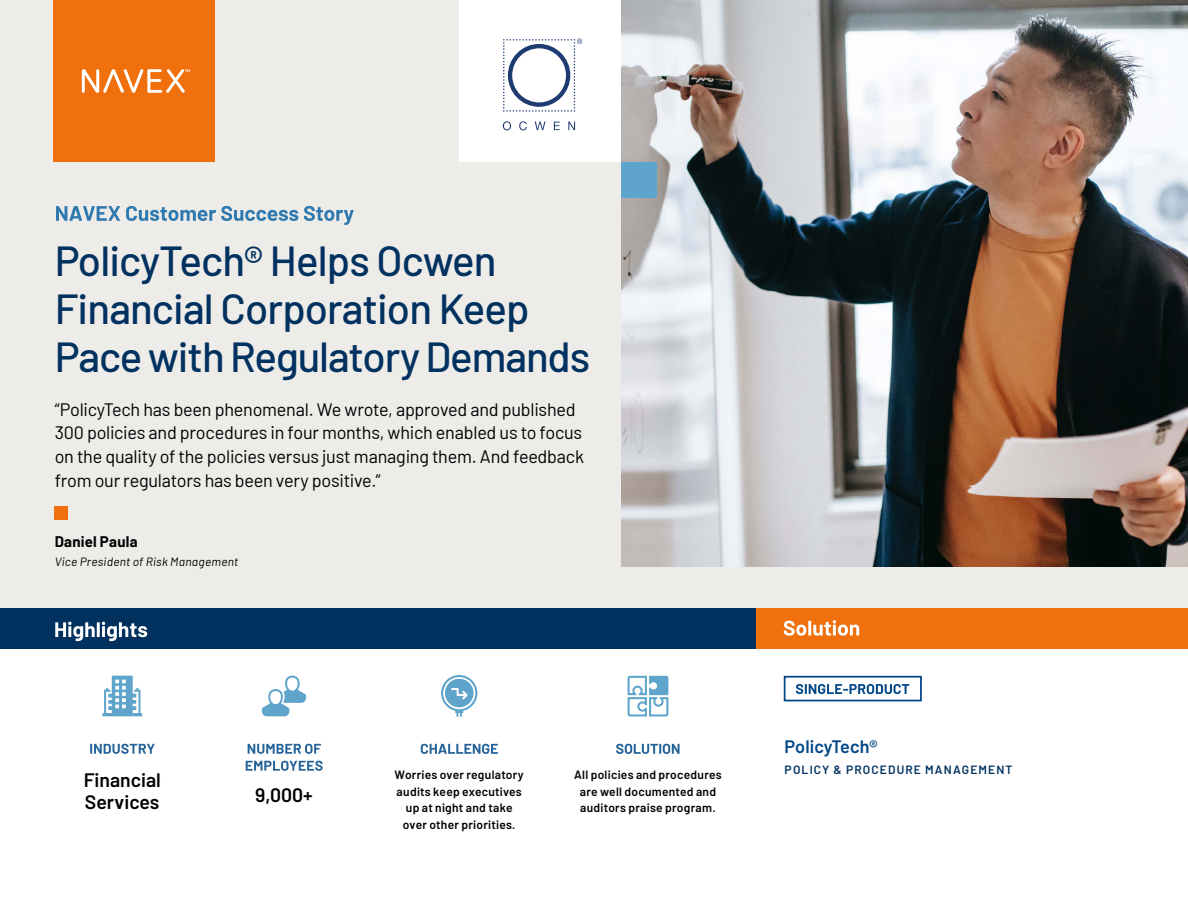
<style>
.page{position:relative;width:1188px;height:918px;background:#fff}
.page>*{position:absolute;margin:0;border:0;box-sizing:border-box;transform-origin:0 0}
.t1{font:500 42px/48px "Barlow";letter-spacing:-.025em;color:#00315f}
.t2{font:600 19.5px/22.4px "Barlow";color:#000}
.t3{font:18px/24px "Barlow";letter-spacing:-.015em;color:#000}
.t4{font:600 18px "Barlow";color:#004787}
.t5{font:700 15px "Barlow";letter-spacing:.015em;color:#000}
.t6{font:600 12px/16.5px "Barlow";letter-spacing:.02em;color:#000;text-align:center}
.t7{font:italic 12px "Barlow";letter-spacing:.02em;color:#000}
.t8{font:600 12px "Barlow";letter-spacing:.095em;color:#00315f}
</style>
<div class="page">
<div style="left:0;top:0;width:1188px;height:649px;background:#eeece9"></div>
<div style="left:53px;top:0;width:162px;height:162px;background:#ef700c"></div>
<svg style="left:82px;top:69px;width:108px;height:24px"></svg>
<div style="left:0;top:608px;width:756px;height:41px;background:#00315f"></div>
<svg style="left:55px;top:622px;width:92px;height:19px"></svg>
<svg style="left:246px;top:761px;width:77px;height:10px"></svg>
<svg style="left:248px;top:744px;width:73px;height:10px"></svg>
<svg style="left:90px;top:744px;width:65px;height:10px"></svg>
<div style="left:756px;top:608px;width:432px;height:41px;background:#ef700c"></div>
<svg style="left:784px;top:620px;width:75px;height:16px"></svg>
<svg style="left:262px;top:676px;width:44px;height:40px"></svg>
<svg style="left:102px;top:676px;width:40px;height:40px"></svg>
<svg style="left:628px;top:676px;width:40px;height:40px"></svg>
<svg style="left:441px;top:675px;width:36px;height:42px"></svg>
<svg style="left:56px;top:206px;width:298px;height:19px"></svg>
<div style="left:784px;top:676px;width:138px;height:25px;border:2px solid #004787"></div>
<svg style="left:796px;top:684px;width:113px;height:10px"></svg>
<svg style="left:421px;top:744px;width:77px;height:10px"></svg>
<svg style="left:616px;top:744px;width:64px;height:10px"></svg>
<div style="left:55px;top:506px;width:13px;height:14px;background:#ef700c"></div>
<img style="left:621px;top:0;width:567px;height:567px">
<div style="left:459px;top:0;width:162px;height:162px;background:#fff"></div>
<div style="left:621px;top:162px;width:35px;height:35px;background:#5fa4cb"></div>
<svg style="left:503px;top:121px;width:8px;height:9px"></svg>
<svg style="left:519px;top:121px;width:8px;height:9px"></svg>
<svg style="left:535px;top:122px;width:11px;height:8px"></svg>
<svg style="left:568px;top:122px;width:7px;height:8px"></svg>
<svg style="left:554px;top:122px;width:6px;height:8px"></svg>
<svg style="left:503px;top:39px;width:79px;height:73px"></svg>
<h1 class="t1" style="left:55px;top:234px;width:537px">PolicyTech® Helps Ocwen<br>Financial Corporation Keep<br>Pace with Regulatory Demands</h1>
<p class="t3" style="left:55px;top:396px;width:531px">“PolicyTech has been phenomenal. We wrote, approved and published 300 policies and procedures in four months, which enabled us to focus on the quality of the policies versus just managing them. And feedback from our regulators has been very positive.”</p>
<p class="t5" style="left:55px;top:530px;width:84px">Daniel Paula</p>
<p class="t7" style="left:55px;top:553px;width:185px">Vice President of Risk Management</p>
<p class="t2" style="left:84px;top:767px;width:79px">Financial<br>Services</p>
<p class="t2" style="left:255px;top:783px;width:59px">9,000+</p>
<p class="t6" style="left:395px;top:766px;width:131px">Worries over regulatory audits keep executives up at night and take over other priorities.</p>
<p class="t6" style="left:574px;top:766px;width:149px">All policies and procedures are well documented and auditors praise program.</p>
<p class="t4" style="left:785px;top:733px;width:95px">PolicyTech®</p>
<p class="t8" style="left:785px;top:760px;width:229px">POLICY &amp; PROCEDURE MANAGEMENT</p>
</div>
